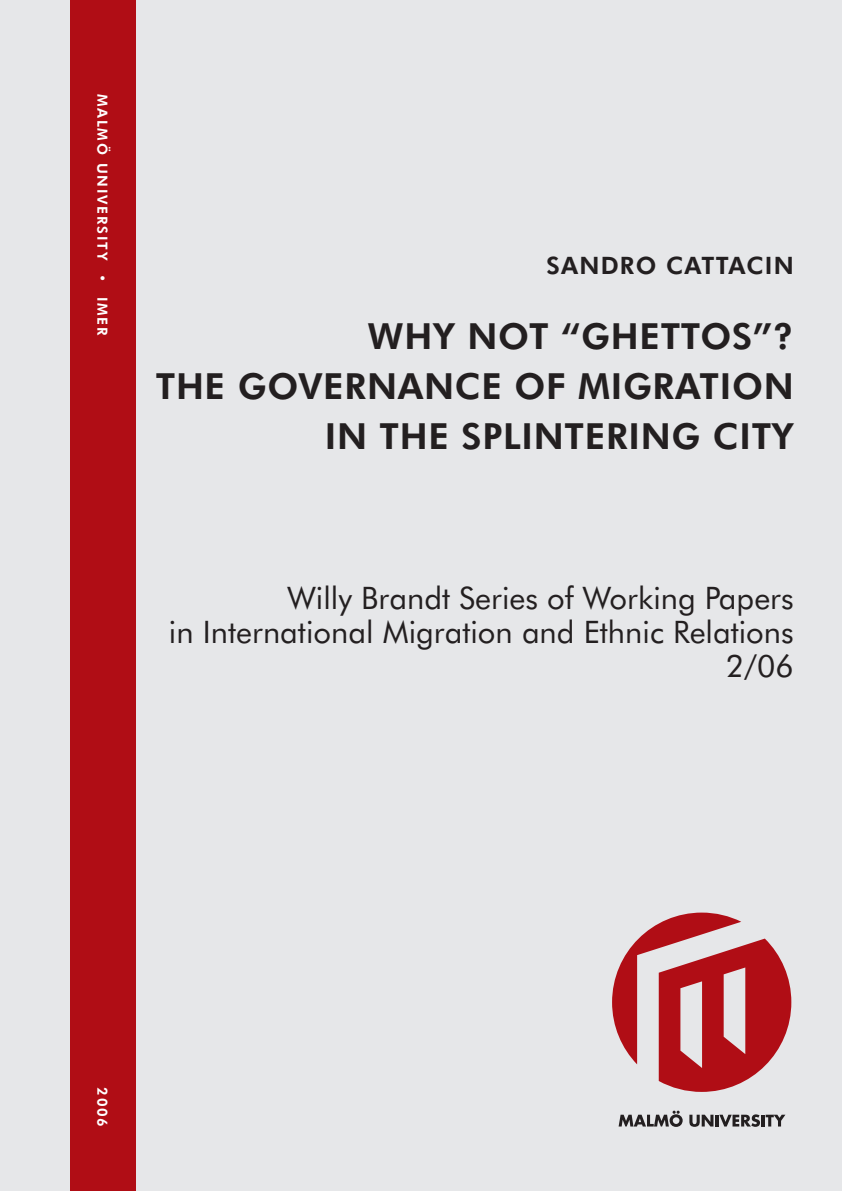
<style>
.page{position:relative;width:842px;height:1191px;background:#e6e7e9}
.page>*{position:absolute;margin:0;border:0;box-sizing:border-box;transform-origin:0 0}
.t1{font:800 36px/50px "Futura BT";letter-spacing:.02em;color:#231f20}
.t2{font:31px/34px "Futura BT";color:#231f20;text-align:right}
.t3{font:800 24px "Futura BT";letter-spacing:.05em;color:#231f20}
.t4{font:800 14px "Futura BT";letter-spacing:.13em;color:#fff}
</style>
<div class="page">
<div style="left:71px;top:0;width:65px;height:1191px;background:#b00d15"></div>
<svg style="left:612px;top:912px;width:179px;height:180px"></svg>
<svg style="left:619px;top:1110px;width:64px;height:16px"></svg>
<svg style="left:689px;top:1114px;width:96px;height:12px"></svg>
<p class="t4" style="left:111px;top:94px;width:243px;rotate:90deg">MALMÖ UNIVERSITY • IMER</p>
<p class="t3" style="left:546px;top:251px;width:249px">SANDRO CATTAC IN</p>
<p class="t1" style="left:368px;top:310px;width:127px">WHY NOT</p>
<p class="t1" style="left:561px;top:310px;width:124px">“GHETTO</p>
<p class="t1" style="left:732px;top:310px;width:63px">S”?</p>
<p class="t1" style="left:156px;top:360px;width:216px">THE GOVERNAN</p>
<p class="t1" style="left:325px;top:360px;width:352px;text-indent:130px">CE OF MIGRATION<br>IN THE SPLINTERIN</p>
<p class="t1" style="left:671px;top:410px;width:124px">G CITY</p>
<p class="t2" style="left:169px;top:580px;width:626px">Willy Brandt Series of Working Papers<br>in International Migration and Ethnic Relations<br>2/06</p>
<p class="t4" style="left:111px;top:1087px;width:41px;rotate:90deg">2006</p>
</div>
